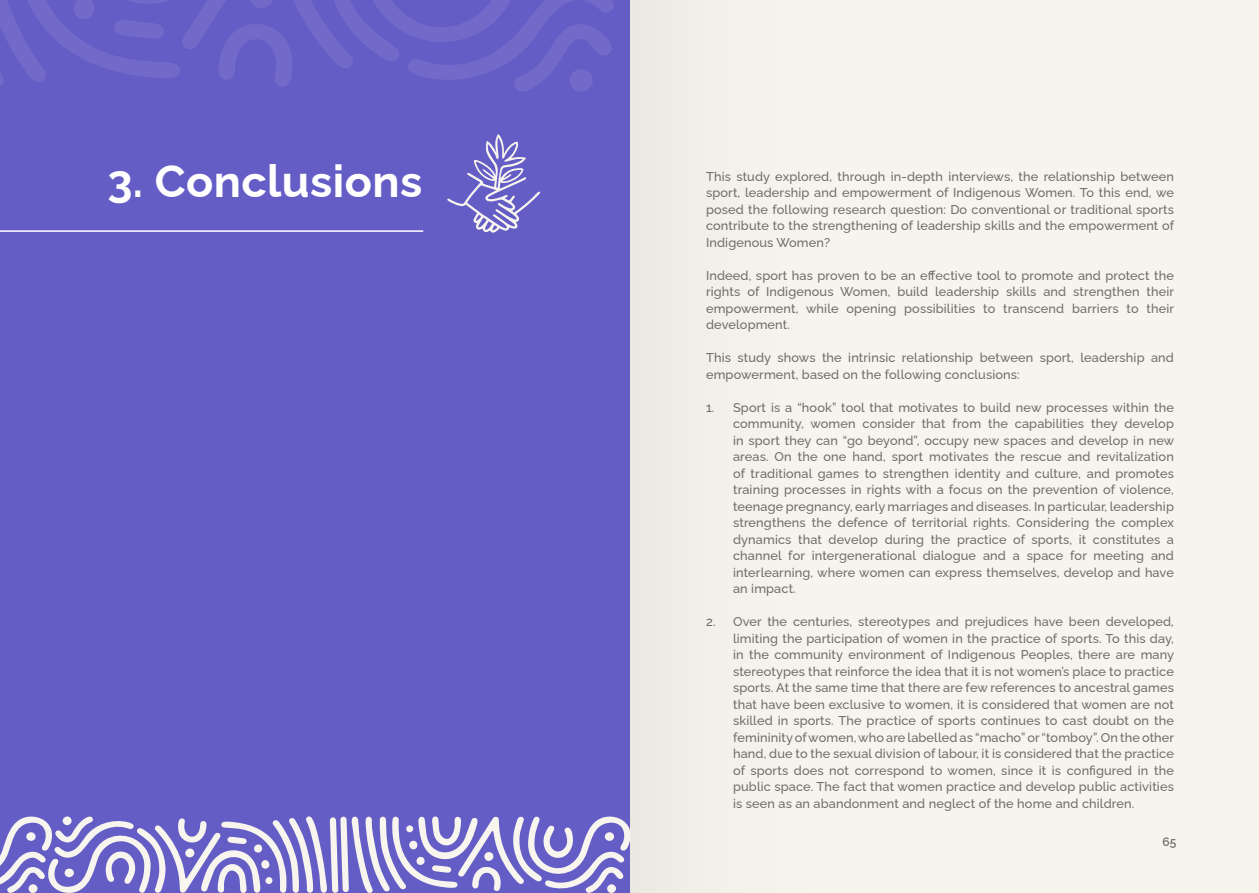
<style>
.page{position:relative;width:1259px;height:893px;background:#f7f4ed}
.page>*{position:absolute;margin:0;border:0;box-sizing:border-box;transform-origin:0 0}
.t1{font:700 45px "Raleway";letter-spacing:.01em;color:#fff}
.t2{font:500 12.75px/16.5px "Raleway";letter-spacing:.01em;color:#6d6d6c;text-align:justify}
.t3{font:600 12px "Raleway";color:#6d6d6c}
</style>
<div class="page">
<img style="left:629px;top:0;width:18px;height:893px">
<div style="left:0;top:0;width:629px;height:893px;background:#655dc6"></div>
<svg style="left:0;top:814px;width:631px;height:79px"></svg>
<div style="left:484px;top:852px;width:9px;height:9px;background:#f7f5ed;border-radius:50%"></div>
<div style="left:406px;top:825px;width:7px;height:7px;background:#f7f5ed;border-radius:50%"></div>
<div style="left:607px;top:884px;width:9px;height:9px;background:#f7f5ed;border-radius:50%"></div>
<div style="left:605px;top:832px;width:9px;height:9px;background:#f7f5ed;border-radius:50%"></div>
<svg style="left:0;top:0;width:633px;height:93px"></svg>
<div style="left:569px;top:69px;width:24px;height:23px;background:#716ac9;border-radius:50%"></div>
<hr style="left:0;top:230px;width:423px;height:2px;background:#fff">
<svg style="left:447px;top:134px;width:93px;height:99px"></svg>
<h1 class="t1" style="left:107px;top:145px;width:316px">3. Conclusions</h1>
<p class="t2" style="left:706px;top:167px;width:470px">This study explored, through in-depth interviews, the relationship between sport, leadership and empowerment of Indigenous Women. To this end, we posed the following research question: Do conventional or traditional sports contribute to the strengthening of leadership skills and the empowerment of Indigenous Women?</p>
<p class="t2" style="left:706px;top:266px;width:470px">Indeed, sport has proven to be an effective tool to promote and protect the rights of Indigenous Women, build leadership skills and strengthen their empowerment, while opening possibilities to transcend barriers to their development.</p>
<p class="t2" style="left:706px;top:348px;width:469px">This study shows the intrinsic relationship between sport, leadership and empowerment, based on the following conclusions:</p>
<p class="t2" style="left:733px;top:398px;width:443px;text-indent:-27px">1. Sport is a “hook” tool that motivates to build new processes within the community, women consider that from the capabilities they develop in sport they can “go beyond”, occupy new spaces and develop in new areas. On the one hand, sport motivates the rescue and revitalization of traditional games to strengthen identity and culture, and promotes training processes in rights with a focus on the prevention of violence, teenage pregnancy, early marriages and diseases. In particular, leadership strengthens the defence of territorial rights. Considering the complex dynamics that develop during the practice of sports, it constitutes a channel for intergenerational dialogue and a space for meeting and interlearning, where women can express themselves, develop and have an impact.</p>
<p class="t2" style="left:733px;top:612px;width:443px;text-indent:-27px">2. Over the centuries, stereotypes and prejudices have been developed, limiting the participation of women in the practice of sports. To this day, in the community environment of Indigenous Peoples, there are many stereotypes that reinforce the idea that it is not women’s place to practice sports. At the same time that there are few references to ancestral games that have been exclusive to women, it is considered that women are not skilled in sports. The practice of sports continues to cast doubt on the femininity of women, who are labelled as “macho” or “tomboy”. On the other hand, due to the sexual division of labour, it is considered that the practice of sports does not correspond to women, since it is configured in the public space. The fact that women practice and develop public activities is seen as an abandonment and neglect of the home and children.</p>
<p class="t3" style="left:1162px;top:832px;width:15px">65</p>
</div>
